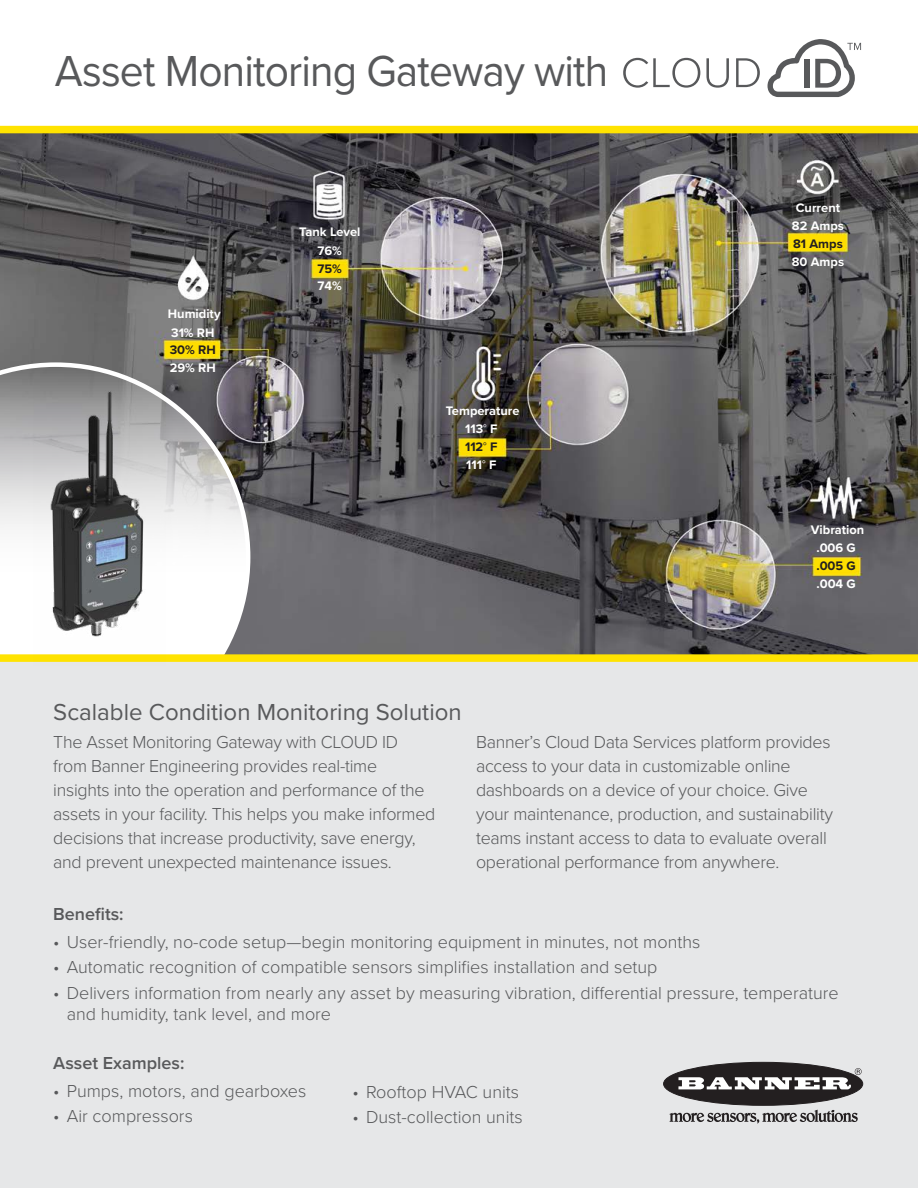
<style>
.page{position:relative;width:918px;height:1188px;background:#fff}
.page>*{position:absolute;margin:0;border:0;box-sizing:border-box;transform-origin:0 0}
.t1{font:45px "Proxima Nova";letter-spacing:-.02em;color:#58595b;scale:.95 1}
.t2{font:24px "Proxima Nova";color:#58595b}
.t3{font:300 18px/24px "Proxima Nova";letter-spacing:-.015em;color:#58595b}
.t4{font:600 18px "Proxima Nova";color:#58595b}
.t5{font:700 12.9px/17.5px "Proxima Nova";color:#fff;text-align:justify}
.t6{font:700 12.9px "Proxima Nova";color:#231f20}
.s1{font-weight:300}
.s2{color:#231f20}
.s3{font-weight:300;color:#231f20}
</style>
<div class="page">
<img style="left:0;top:133px;width:918px;height:521px">
<svg style="left:0;top:362px;width:250px;height:292px"></svg>
<div style="left:0;top:660px;width:918px;height:528px;background:#e6e7e8"></div>
<div style="left:0;top:654px;width:918px;height:8px;background:#ffe300"></div>
<div style="left:0;top:126px;width:918px;height:7px;background:#ffe300"></div>
<svg style="left:623px;top:58px;width:77px;height:30px"></svg>
<svg style="left:706px;top:58px;width:23px;height:30px"></svg>
<svg style="left:736px;top:58px;width:24px;height:29px"></svg>
<svg style="left:768px;top:39px;width:93px;height:58px"></svg>
<img style="left:34px;top:380px;width:131px;height:282px">
<div style="left:664px;top:1062px;width:199px;height:43px;background:#231f20;border-radius:50%"></div>
<div style="left:663px;top:1062px;width:200px;height:44px;border:1px solid #231f20;border-radius:50%"></div>
<svg style="left:678px;top:1068px;width:184px;height:21px"></svg>
<svg style="left:670px;top:1110px;width:188px;height:13px"></svg>
<h1 class="t1" style="left:55px;top:38px;width:584px">Asset Monitoring Gateway with</h1>
<p class="t5" style="left:168px;top:305px;width:54px">Humidity</p>
<p class="t5" style="left:171px;top:323px;width:45px">31% RH</p>
<p class="t6" style="left:170px;top:340px;width:48px">30% RH</p>
<p class="t5" style="left:170px;top:359px;width:48px">29% RH</p>
<p class="t5" style="left:299px;top:222px;width:63px;line-height:18.8px;text-align:center">Tank Level<br>76%</p>
<p class="t6" style="left:318px;top:259px;width:26px">75%</p>
<p class="t5" style="left:318px;top:277px;width:26px">74%</p>
<p class="t5" style="left:446px;top:401px;width:75px">Temperature</p>
<p class="t5" style="left:465px;top:420px;width:34px">113<span class="s1">°</span> F <span class="s2">112</span><span class="s3">°</span> <span class="s2">F </span>111<span class="s1">°</span> F</p>
<h2 class="t2" style="left:53px;top:694px;width:410px">Scalable Condition Monitoring Solution</h2>
<p class="t5" style="left:796px;top:198px;width:46px">Current</p>
<p class="t5" style="left:792px;top:217px;width:54px">82 Amps</p>
<p class="t6" style="left:793px;top:234px;width:51px">81 Amps</p>
<p class="t5" style="left:792px;top:252px;width:54px">80 Amps</p>
<p class="t5" style="left:811px;top:520px;width:55px">Vibration</p>
<p class="t5" style="left:816px;top:539px;width:41px">.006 G</p>
<p class="t6" style="left:816px;top:556px;width:41px">.005 G</p>
<p class="t5" style="left:816px;top:574px;width:41px">.004 G</p>
<p class="t3" style="left:53px;top:729px;width:384px">The Asset Monitoring Gateway with CLOUD ID from Banner Engineering provides real-time insights into the operation and performance of the assets in your facility. This helps you make informed decisions that increase productivity, save energy, and prevent unexpected maintenance issues.</p>
<p class="t3" style="left:476px;top:729px;width:358px">Banner’s Cloud Data Services platform provides access to your data in customizable online dashboards on a device of your choice. Give your maintenance, production, and sustainability teams instant access to data to evaluate overall operational performance from anywhere.</p>
<p class="t4" style="left:53px;top:901px;width:72px">Benefits:</p>
<p class="t3" style="left:53px;top:929px;width:649px">• User-friendly, no-code setup—begin monitoring equipment in minutes, not months</p>
<p class="t3" style="left:53px;top:954px;width:606px">• Automatic recognition of compatible sensors simplifies installation and setup</p>
<p class="t3" style="left:67px;top:981px;width:774px;line-height:21px;text-indent:-14px">• Delivers information from nearly any asset by measuring vibration, differential pressure, temperature and humidity, tank level, and more</p>
<p class="t4" style="left:53px;top:1050px;width:133px">Asset Examples:</p>
<p class="t3" style="left:53px;top:1078px;width:255px">• Pumps, motors, and gearboxes</p>
<p class="t3" style="left:53px;top:1103px;width:141px">• Air compressors</p>
<p class="t3" style="left:353px;top:1079px;width:168px">• Rooftop HVAC units</p>
<p class="t3" style="left:353px;top:1104px;width:172px">• Dust-collection units</p>
</div>
